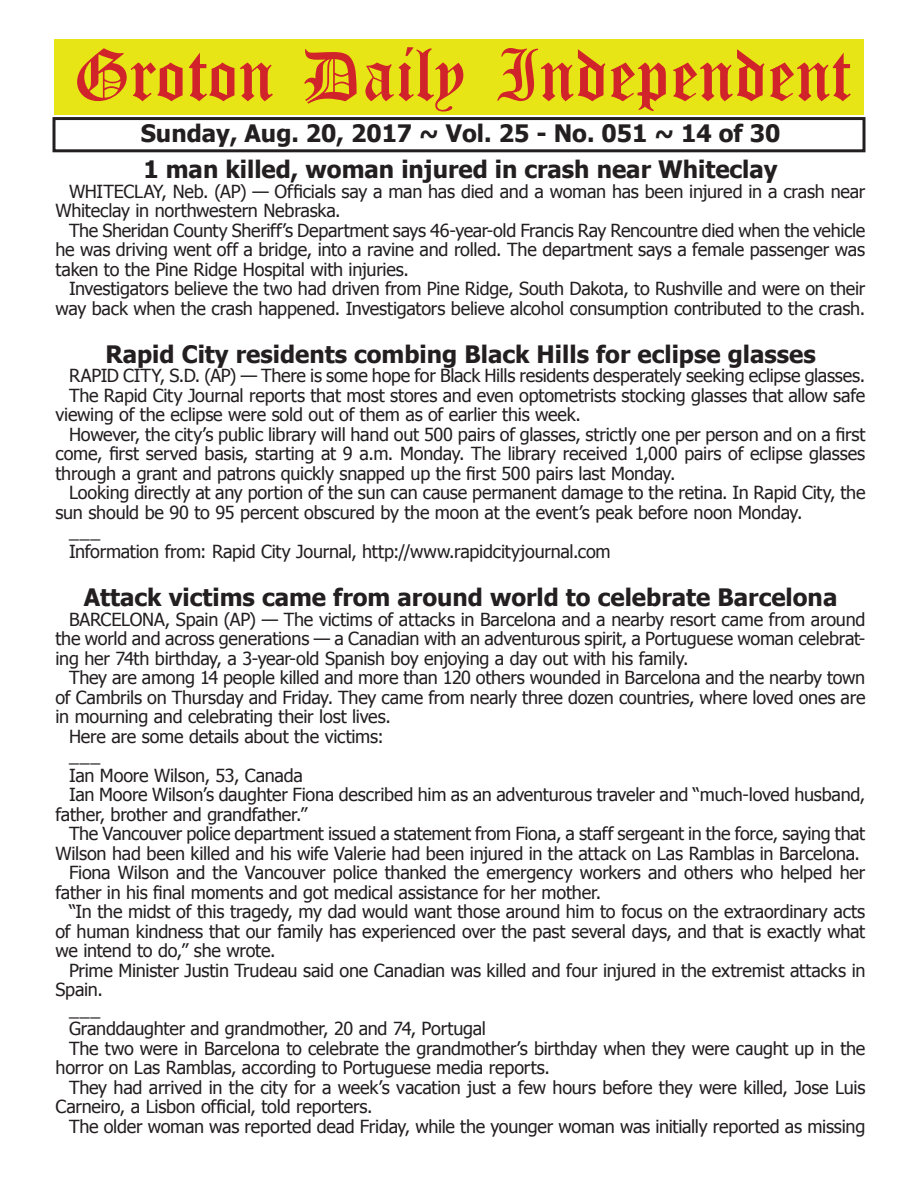
<style>
.page{position:relative;width:918px;height:1188px;background:#fff}
.page>*{position:absolute;margin:0;border:0;box-sizing:border-box;transform-origin:0 0}
.t1{font:54px "Old English Five";color:#d1232a}
.t2{font:700 24px "Tahoma";color:#231f20}
.t3{font:18px/19.5px "Tahoma";letter-spacing:-.01em;color:#231f20;text-align:justify}
</style>
<div class="page">
<div style="left:52px;top:117px;width:814px;height:35px;border:3px solid #231f20"></div>
<div style="left:54px;top:40px;width:810px;height:75px;background:#e7e515"></div>
<h1 class="t1" style="left:73px;top:50px;width:779px">Groton Daily Independent</h1>
<h2 class="t2" style="left:141px;top:116px;width:641px">Sunday, Aug. 20, 2017 ~ Vol. 25 - No. 051 ~ 14 of 30</h2>
<h2 class="t2" style="left:143px;top:153px;width:636px">1 man killed, woman injured in crash near Whiteclay</h2>
<p class="t3" style="left:56px;top:181px;width:811px;text-indent:14px">WHITECLAY, Neb. (AP) — Officials say a man has died and a woman has been injured in a crash near<br>Whiteclay in northwestern Nebraska.</p>
<p class="t3" style="left:56px;top:220px;width:811px;text-indent:14px">The Sheridan County Sheriff’s Department says 46-year-old Francis Ray Rencountre died when the vehicle he was driving went off a bridge, into a ravine and rolled. The department says a female passenger was taken to the Pine Ridge Hospital with injuries.</p>
<p class="t3" style="left:56px;top:278px;width:811px;text-align:right">Investigators believe the two had driven from Pine Ridge, South Dakota, to Rushville and were on their way back when the crash happened. Investigators believe alcohol consumption contributed to the crash.</p>
<h2 class="t2" style="left:105px;top:337px;width:712px">Rapid City residents combing Black Hills for eclipse glasses</h2>
<p class="t3" style="left:69px;top:365px;width:798px">RAPID CITY, S.D. (AP) — There is some hope for Black Hills residents desperately seeking eclipse glasses.</p>
<p class="t3" style="left:69px;top:385px;width:798px">The Rapid City Journal reports that most stores and even optometrists stocking glasses that allow safe</p>
<p class="t3" style="left:56px;top:404px;width:527px">viewing of the eclipse were sold out of them as of earlier this week.</p>
<p class="t3" style="left:69px;top:424px;width:798px">However, the city’s public library will hand out 500 pairs of glasses, strictly one per person and on a first</p>
<p class="t3" style="left:56px;top:443px;width:811px">come, first served basis, starting at 9 a.m. Monday. The library received 1,000 pairs of eclipse glasses</p>
<p class="t3" style="left:56px;top:463px;width:621px">through a grant and patrons quickly snapped up the first 500 pairs last Monday.</p>
<p class="t3" style="left:69px;top:482px;width:798px">Looking directly at any portion of the sun can cause permanent damage to the retina. In Rapid City, the</p>
<p class="t3" style="left:56px;top:502px;width:749px">sun should be 90 to 95 percent obscured by the moon at the event’s peak before noon Monday.</p>
<p class="t3" style="left:69px;top:521px;width:33px">___</p>
<p class="t3" style="left:69px;top:541px;width:543px">Information from: Rapid City Journal, http://www.rapidcityjournal.com</p>
<h2 class="t2" style="left:84px;top:581px;width:755px">Attack victims came from around world to celebrate Barcelona</h2>
<p class="t3" style="left:56px;top:609px;width:812px;text-indent:14px">BARCELONA, Spain (AP) — The victims of attacks in Barcelona and a nearby resort came from around the world and across generations — a Canadian with an adventurous spirit, a Portuguese woman celebrat&shy;ing her 74th birthday, a 3-year-old Spanish boy enjoying a day out with his family.</p>
<p class="t3" style="left:69px;top:667px;width:798px">They are among 14 people killed and more than 120 others wounded in Barcelona and the nearby town</p>
<p class="t3" style="left:56px;top:687px;width:812px">of Cambrils on Thursday and Friday. They came from nearly three dozen countries, where loved ones are</p>
<p class="t3" style="left:56px;top:706px;width:337px">in mourning and celebrating their lost lives.</p>
<p class="t3" style="left:69px;top:726px;width:316px">Here are some details about the victims:</p>
<p class="t3" style="left:69px;top:745px;width:33px">___</p>
<p class="t3" style="left:69px;top:765px;width:235px">Ian Moore Wilson, 53, Canada</p>
<p class="t3" style="left:69px;top:784px;width:798px">Ian Moore Wilson’s daughter Fiona described him as an adventurous traveler and “much-loved husband,</p>
<p class="t3" style="left:56px;top:804px;width:253px">father, brother and grandfather.”</p>
<p class="t3" style="left:69px;top:823px;width:798px">The Vancouver police department issued a statement from Fiona, a staff sergeant in the force, saying that</p>
<p class="t3" style="left:56px;top:843px;width:806px">Wilson had been killed and his wife Valerie had been injured in the attack on Las Ramblas in Barcelona.</p>
<p class="t3" style="left:69px;top:862px;width:798px">Fiona Wilson and the Vancouver police thanked the emergency workers and others who helped her</p>
<p class="t3" style="left:56px;top:882px;width:547px">father in his final moments and got medical assistance for her mother.</p>
<p class="t3" style="left:69px;top:901px;width:798px">“In the midst of this tragedy, my dad would want those around him to focus on the extraordinary acts</p>
<p class="t3" style="left:56px;top:921px;width:811px">of human kindness that our family has experienced over the past several days, and that is exactly what</p>
<p class="t3" style="left:56px;top:940px;width:222px">we intend to do,” she wrote.</p>
<p class="t3" style="left:69px;top:960px;width:798px">Prime Minister Justin Trudeau said one Canadian was killed and four injured in the extremist attacks in</p>
<p class="t3" style="left:56px;top:979px;width:49px">Spain.</p>
<p class="t3" style="left:69px;top:999px;width:33px">___</p>
<p class="t3" style="left:69px;top:1018px;width:419px">Granddaughter and grandmother, 20 and 74, Portugal</p>
<p class="t3" style="left:69px;top:1038px;width:798px">The two were in Barcelona to celebrate the grandmother’s birthday when they were caught up in the</p>
<p class="t3" style="left:56px;top:1057px;width:496px">horror on Las Ramblas, according to Portuguese media reports.</p>
<p class="t3" style="left:69px;top:1077px;width:798px">They had arrived in the city for a week’s vacation just a few hours before they were killed, Jose Luis</p>
<p class="t3" style="left:56px;top:1096px;width:319px">Carneiro, a Lisbon official, told reporters.</p>
<p class="t3" style="left:69px;top:1116px;width:798px">The older woman was reported dead Friday, while the younger woman was initially reported as missing</p>
</div>
